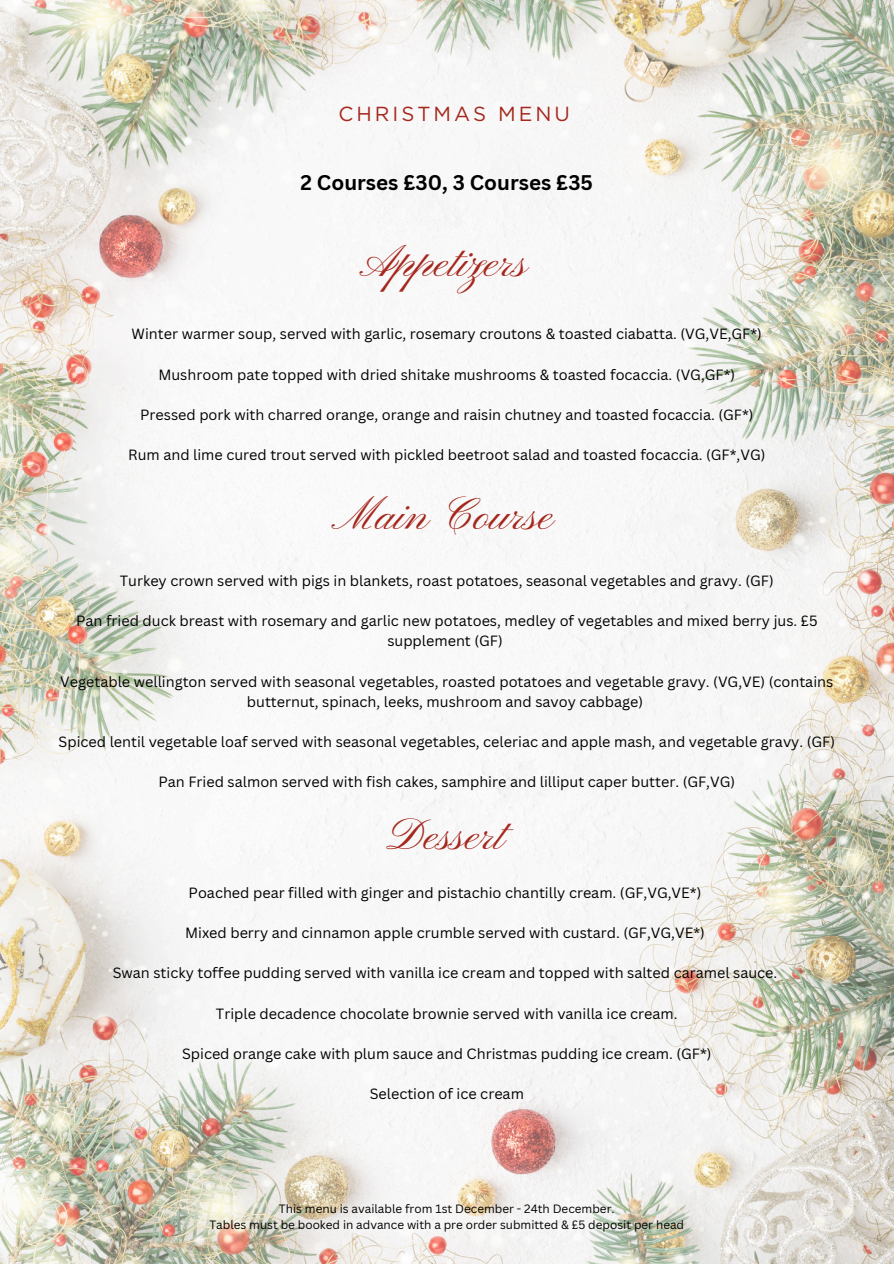
<style>
.page{position:relative;width:894px;height:1264px;background:#fff}
.page>*{position:absolute;margin:0;border:0;box-sizing:border-box;transform-origin:0 0}
.t1{font:45.45px "Pinyon Script";color:#a5271d}
.t2{font:700 20.7px "Canva Sans";color:#000}
.t3{font:20.4px "Gotham";letter-spacing:.145em;color:#a5271d}
.t4{font:14.4px/20.1px "Canva Sans";color:#000;text-align:center}
.t5{font:11.7px "Canva Sans";color:#000}
</style>
<div class="page">
<img style="left:0;top:0;width:893px;height:1263px">
<h4 class="t3" style="left:338px;top:101px;width:233px">CHRISTMAS MENU</h4>
<h4 class="t2" style="left:300px;top:168px;width:294px">2 Courses £30, 3 Courses £35</h4>
<h4 class="t1" style="left:364px;top:236px;width:166px">Appetizers</h4>
<h2 class="t4" style="left:132px;top:324px;width:631px">Winter warmer soup, served with garlic, rosemary croutons &amp; toasted ciabatta. (VG,VE,GF*)</h2>
<h3 class="t4" style="left:158px;top:364px;width:578px">Mushroom pate topped with dried shitake mushrooms &amp; toasted focaccia. (VG,GF*)</h3>
<h1 class="t4" style="left:140px;top:404px;width:614px">Pressed pork with charred orange, orange and raisin chutney and toasted focaccia. (GF*)</h1>
<h4 class="t4" style="left:128px;top:444px;width:638px">Rum and lime cured trout served with pickled beetroot salad and toasted focaccia. (GF*,VG)</h4>
<h1 class="t1" style="left:338px;top:489px;width:218px">Main Course</h1>
<h4 class="t4" style="left:120px;top:570px;width:655px">Turkey crown served with pigs in blankets, roast potatoes, seasonal vegetables and gravy. (GF)</h4>
<h4 class="t4" style="left:76px;top:610px;width:742px">Pan fried duck breast with rosemary and garlic new potatoes, medley of vegetables and mixed berry jus. £5 supplement (GF)</h4>
<h4 class="t4" style="left:60px;top:671px;width:774px">Vegetable wellington served with seasonal vegetables, roasted potatoes and vegetable gravy. (VG,VE) (contains butternut, spinach, leeks, mushroom and savoy cabbage)</h4>
<h4 class="t4" style="left:58px;top:731px;width:777px">Spiced lentil vegetable loaf served with seasonal vegetables, celeriac and apple mash, and vegetable gravy. (GF)</h4>
<h4 class="t4" style="left:158px;top:771px;width:578px">Pan Fried salmon served with fish cakes, samphire and lilliput caper butter. (GF,VG)</h4>
<h1 class="t1" style="left:387px;top:809px;width:121px">Dessert</h1>
<h4 class="t4" style="left:188px;top:882px;width:514px">Poached pear filled with ginger and pistachio chantilly cream. (GF,VG,VE*)</h4>
<h4 class="t4" style="left:185px;top:922px;width:521px">Mixed berry and cinnamon apple crumble served with custard. (GF,VG,VE*)</h4>
<h4 class="t4" style="left:113px;top:962px;width:666px">Swan sticky toffee pudding served with vanilla ice cream and topped with salted caramel sauce.</h4>
<h4 class="t4" style="left:216px;top:1003px;width:463px">Triple decadence chocolate brownie served with vanilla ice cream.</h4>
<h4 class="t4" style="left:182px;top:1043px;width:531px">Spiced orange cake with plum sauce and Christmas pudding ice cream. (GF*)</h4>
<h4 class="t4" style="left:369px;top:1083px;width:156px">Selection of ice cream</h4>
<p class="t5" style="left:279px;top:1200px;width:337px">This menu is available from 1st December - 24th December.</p>
<p class="t5" style="left:209px;top:1216px;width:476px">Tables must be booked in advance with a pre order submitted &amp; £5 deposit per head</p>
</div>
